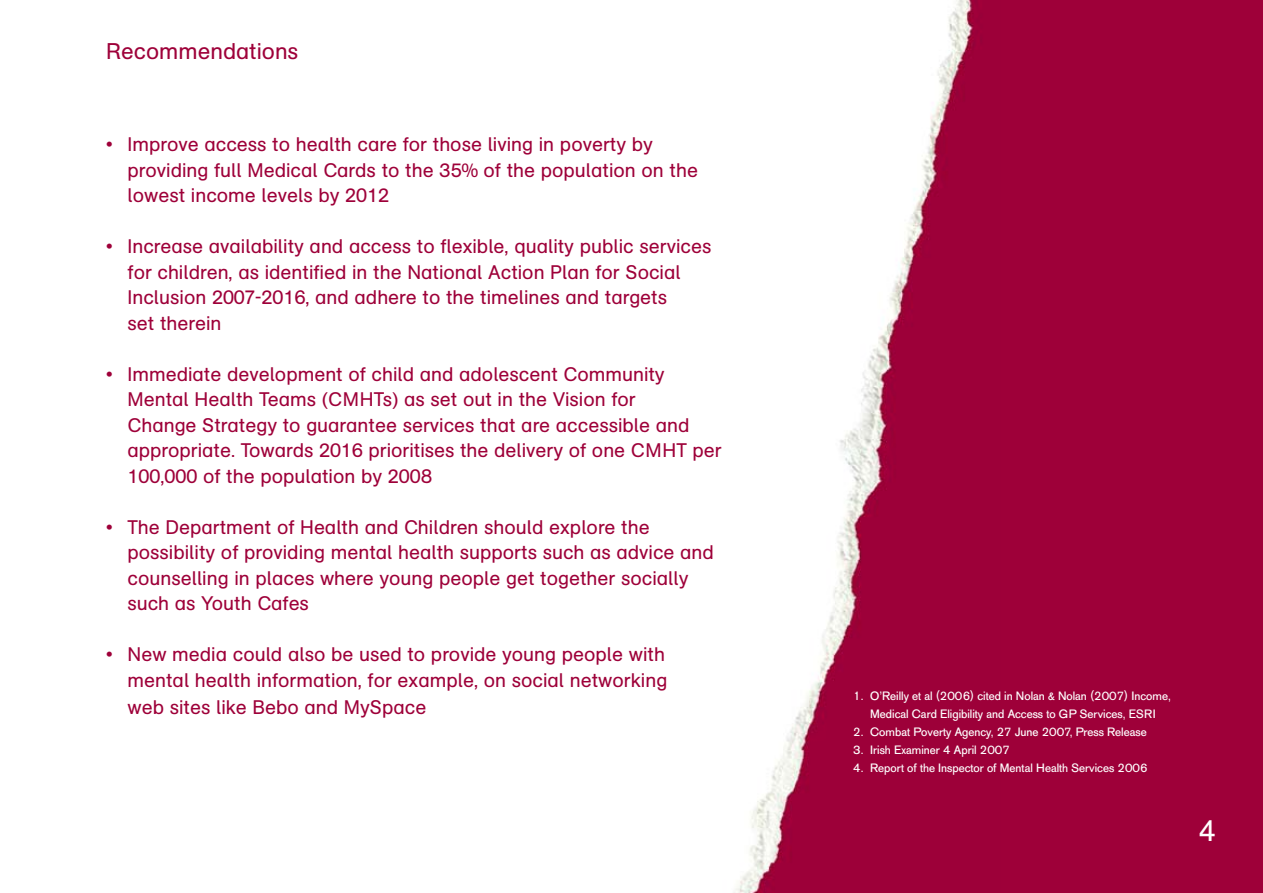
<style>
.page{position:relative;width:1263px;height:893px;background:#fff}
.page>*{position:absolute;margin:0;border:0;box-sizing:border-box;transform-origin:0 0}
.t1{font:30px "AG Schoolbook Regular A";color:#fff}
.t2{font:22.5px "AG Schoolbook Regular A";color:#9e0039}
.t3{font:19.5px/25.5px "AG Schoolbook Regular A";color:#9e0039}
.t4{font:12px/18px "AG Old Face";color:#fff;text-align:center}
</style>
<div class="page">
<img style="left:734px;top:0;width:268px;height:893px">
<div style="left:1002px;top:0;width:261px;height:893px;background:#9e0039"></div>
<p class="t2" style="left:106px;top:39px;width:194px">Recommendations</p>
<p class="t3" style="left:128px;top:132px;width:572px;text-indent:-21px">• Improve access to health care for those living in poverty by providing full Medical Cards to the 35% of the population on the lowest income levels by 2012</p>
<p class="t3" style="left:128px;top:234px;width:585px;text-indent:-21px">• Increase availability and access to flexible, quality public services for children, as identified in the National Action Plan for Social Inclusion 2007-2016, and adhere to the timelines and targets<br>set therein</p>
<p class="t3" style="left:128px;top:361px;width:596px;text-indent:-21px">• Immediate development of child and adolescent Community Mental Health Teams (CMHTs) as set out in the Vision for<br>Change Strategy to guarantee services that are accessible and appropriate. Towards 2016 prioritises the delivery of one CMHT per 100,000 of the population by 2008</p>
<p class="t3" style="left:128px;top:514px;width:588px;text-indent:-21px">• The Department of Health and Children should explore the possibility of providing mental health supports such as advice and counselling in places where young people get together socially such as Youth Cafes</p>
<p class="t3" style="left:128px;top:642px;width:541px;line-height:26.2px;text-align:justify;text-indent:-21px">• New media could also be used to provide young people with mental health information, for example, on social networking web sites like Bebo and MySpace</p>
<p class="t4" style="left:853px;top:687px;width:319px">1. O’Reilly et al (2006) cited in Nolan &amp; Nolan (2007) Income,<br>Medical Card Eligibility and Access to GP Services, ESRI</p>
<p class="t4" style="left:853px;top:723px;width:295px">2. Combat Poverty Agency, 27 June 2007, Press Release</p>
<p class="t4" style="left:853px;top:741px;width:158px">3. Irish Examiner 4 April 2007</p>
<p class="t4" style="left:853px;top:759px;width:296px">4. Report of the Inspector of Mental Health Services 2006</p>
<h1 class="t1" style="left:1199px;top:814px;width:18px">4</h1>
</div>
